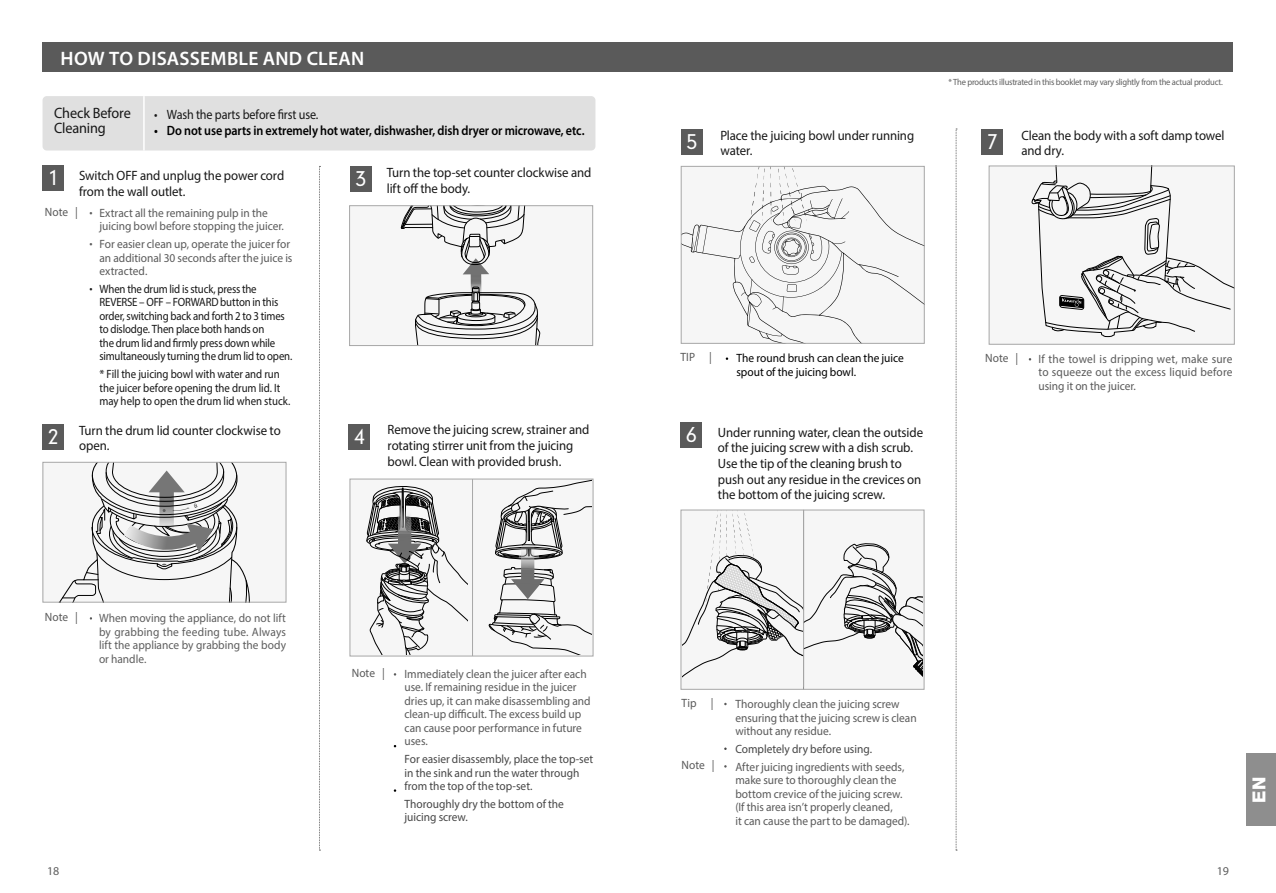
<style>
.page{position:relative;width:1276px;height:893px;background:#fff}
.page>*{position:absolute;margin:0;border:0;box-sizing:border-box;transform-origin:0 0}
.t1{font:300 20.25px "DIN Neuzeit Grotesk Std";color:#fff}
.t2{font:600 19.5px "Myriad Pro";letter-spacing:.01em;color:#fff}
.t3{font:800 18px "Helvetica Neue LT Std";color:#fff}
.t4{font:15px/15px "Myriad Pro";letter-spacing:-.01em;color:#171717;scale:.95 1}
.t5{font:13.5px/15.6px "Myriad Pro";letter-spacing:-.01em;color:#171717;scale:.95 1}
.t6{font:600 13.5px "Myriad Pro";letter-spacing:-.01em;color:#000;scale:.9 1}
.t7{font:13.5px "Myriad Pro";letter-spacing:-.01em;color:#171717;scale:.9 1}
.t8{font:12px/13.5px "Myriad Pro";letter-spacing:-.005em;color:#5a5a5a;scale:.95 1}
.t9{font:12px/13.5px "Myriad Pro";letter-spacing:-.015em;color:#171717;scale:.9 1}
.t10{font:12px/13.5px "Myriad Pro";color:#464646;scale:.95 1}
.t11{font:12px/13.5px "Myriad Pro";color:#5e5e5e;text-align:justify;scale:.95 1}
.t12{font:12px/13.5px "Myriad Pro";letter-spacing:-.015em;color:#171717}
.t13{font:12px/13.5px "Myriad Pro";color:#000;scale:.95 1}
.t14{font:12px "Myriad Pro";color:#5e5e5e}
.t15{font:700 12px "Myriad Pro";color:#5a5a5a;scale:.95 1}
.t16{font:700 12px "Myriad Pro";color:#171717;scale:.95 1}
.t17{font:9px "Myriad Pro";letter-spacing:-.025em;color:#5e5e5e;scale:.95 1}
</style>
<div class="page">
<div style="left:1246px;top:753px;width:30px;height:72px;background:#8e8e8e"></div>
<div style="left:43px;top:43px;width:1190px;height:29px;background:#5a5a5a"></div>
<div style="left:680px;top:422px;width:22px;height:25px;background:#5a5a5a"></div>
<svg style="left:682px;top:510px;width:242px;height:179px"></svg>
<hr style="left:803px;top:510px;width:1px;height:177px;background:#a7a7a7">
<div style="left:981px;top:130px;width:22px;height:25px;background:#5a5a5a"></div>
<div style="left:43px;top:96px;width:552px;height:55px;background:#e0e0e0;border-radius:4px"></div>
<hr style="left:143px;top:96px;width:2px;height:55px;background:#fff">
<div style="left:43px;top:462px;width:243px;height:140px;background:#f6f6f6"></div>
<svg style="left:57px;top:464px;width:193px;height:139px"></svg>
<div style="left:43px;top:462px;width:243px;height:140px;border:1px solid #a7a7a7"></div>
<svg style="left:319px;top:166px;width:1px;height:685px"></svg>
<svg style="left:955px;top:129px;width:2px;height:722px"></svg>
<div style="left:349px;top:206px;width:244px;height:140px;background:#f6f6f6"></div>
<img style="left:463px;top:265px;width:26px;height:21px">
<svg style="left:415px;top:286px;width:125px;height:58px"></svg>
<svg style="left:401px;top:207px;width:124px;height:58px"></svg>
<div style="left:349px;top:205px;width:244px;height:141px;border:1px solid #a7a7a7"></div>
<div style="left:350px;top:167px;width:21px;height:25px;background:#5a5a5a"></div>
<div style="left:43px;top:166px;width:21px;height:25px;background:#5a5a5a"></div>
<div style="left:681px;top:130px;width:21px;height:25px;background:#5a5a5a"></div>
<svg style="left:683px;top:168px;width:239px;height:174px"></svg>
<div style="left:681px;top:166px;width:243px;height:178px;border:1px solid #a7a7a7"></div>
<div style="left:43px;top:424px;width:21px;height:25px;background:#5a5a5a"></div>
<div style="left:349px;top:424px;width:21px;height:25px;background:#5a5a5a"></div>
<div style="left:350px;top:479px;width:243px;height:177px;background:#f6f6f6;border:1px solid #a7a7a7"></div>
<hr style="left:472px;top:479px;width:1px;height:177px;background:#a7a7a7">
<svg style="left:488px;top:479px;width:104px;height:176px"></svg>
<svg style="left:366px;top:486px;width:101px;height:169px"></svg>
<div style="left:989px;top:166px;width:245px;height:178px;background:#f6f6f6"></div>
<svg style="left:1031px;top:168px;width:201px;height:170px"></svg>
<div style="left:989px;top:166px;width:245px;height:178px;border:1px solid #a7a7a7"></div>
<h2 class="t2" style="left:61px;top:46px;width:305px">HOW TO DISASSEMBLE AND CLEAN</h2>
<p class="t4" style="left:54px;top:106px;width:82px">Check Before<br>Cleaning</p>
<p class="t7" style="left:154px;top:106px;width:184px">• Wash the parts before first use.</p>
<p class="t6" style="left:154px;top:122px;width:480px">• Do not use parts in extremely hot water, dishwasher, dish dryer or microwave, etc.</p>
<p class="t5" style="left:387px;top:164px;width:217px">Turn the top-set counter clockwise and lift off the body.</p>
<h1 class="t1" style="left:49px;top:166px;width:10px">1</h1>
<p class="t8" style="left:45px;top:205px;width:36px">Note |</p>
<p class="t8" style="left:99px;top:206px;width:196px">Extract all the remaining pulp in the juicing bowl before stopping the juicer.</p>
<p class="t8" style="left:99px;top:237px;width:205px">For easier clean up, operate the juicer for an additional 30 seconds after the juice is extracted.</p>
<p class="t9" style="left:99px;top:282px;width:216px">When the drum lid is stuck, press the REVERSE – OFF – FORWARD button in this order, switching back and forth 2 to 3 times to dislodge. Then place both hands on<br>the drum lid and firmly press down while simultaneously turning the drum lid to open.</p>
<p class="t12" style="left:99px;top:367px;width:192px">* Fill the juicing bowl with water and run the juicer before opening the drum lid. It may help to open the drum lid when stuck.</p>
<p class="t5" style="left:79px;top:168px;width:217px">Switch OFF and unplug the power cord from the wall outlet.</p>
<h1 class="t1" style="left:356px;top:167px;width:12px">3</h1>
<p class="t15" style="left:89px;top:205px;width:5px">·</p>
<p class="t15" style="left:89px;top:236px;width:5px">·</p>
<p class="t16" style="left:89px;top:281px;width:5px">·</p>
<h1 class="t1" style="left:48px;top:424px;width:12px">2</h1>
<p class="t5" style="left:79px;top:422px;width:214px">Turn the drum lid counter clockwise to open.</p>
<h1 class="t1" style="left:354px;top:424px;width:12px">4</h1>
<p class="t5" style="left:387px;top:422px;width:214px">Remove the juicing screw, strainer and rotating stirrer unit from the juicing bowl. Clean with provided brush.</p>
<h1 class="t1" style="left:687px;top:130px;width:12px">5</h1>
<p class="t5" style="left:720px;top:127px;width:206px">Place the juicing bowl under running water.</p>
<p class="t17" style="left:948px;top:77px;width:290px">* The products illustrated in this booklet may vary slightly from the actual product.</p>
<h1 class="t1" style="left:987px;top:130px;width:12px">7</h1>
<p class="t5" style="left:1021px;top:127px;width:215px">Clean the body with a soft damp towel and dry.</p>
<p class="t8" style="left:680px;top:350px;width:35px">TIP |</p>
<p class="t13" style="left:736px;top:351px;width:178px">The round brush can clean the juice spout of the juicing bowl.</p>
<h1 class="t1" style="left:686px;top:422px;width:12px">6</h1>
<p class="t5" style="left:718px;top:424px;width:217px">Under running water, clean the outside of the juicing screw with a dish scrub.<br>Use the tip of the cleaning brush to push out any residue in the crevices on the bottom of the juicing screw.</p>
<p class="t8" style="left:985px;top:351px;width:36px">Note |</p>
<p class="t8" style="left:1038px;top:352px;width:206px;text-align:justify">If the towel is dripping wet, make sure to squeeze out the excess liquid before using it on the juicer.</p>
<p class="t8" style="left:45px;top:610px;width:36px">Note |</p>
<p class="t11" style="left:99px;top:611px;width:198px">When moving the appliance, do not lift by grabbing the feeding tube. Always lift the appliance by grabbing the body or handle.</p>
<p class="t8" style="left:352px;top:666px;width:36px">Note |</p>
<p class="t8" style="left:404px;top:667px;width:197px">Immediately clean the juicer after each use. If remaining residue in the juicer dries up, it can make disassembling and clean-up difficult. The excess build up can cause poor performance in future uses.</p>
<p class="t10" style="left:404px;top:752px;width:200px">For easier disassembly, place the top-set in the sink and run the water through from the top of the top-set.</p>
<p class="t10" style="left:404px;top:797px;width:169px">Thoroughly dry the bottom of the juicing screw.</p>
<p class="t8" style="left:681px;top:696px;width:35px">Tip |</p>
<p class="t8" style="left:735px;top:697px;width:192px">Thoroughly clean the juicing screw ensuring that the juicing screw is clean without any residue.</p>
<p class="t10" style="left:735px;top:742px;width:145px">Completely dry before using.</p>
<p class="t8" style="left:681px;top:758px;width:36px">Note |</p>
<p class="t8" style="left:735px;top:760px;width:185px">After juicing ingredients with seeds, make sure to thoroughly clean the bottom crevice of the juicing screw. (If this area isn’t properly cleaned,<br>it can cause the part to be damaged).</p>
<p class="t14" style="left:47px;top:864px;width:14px">18</p>
<p class="t14" style="left:1216px;top:864px;width:14px">19</p>
<h3 class="t3" style="left:1248px;top:802px;width:28px;rotate:-90deg">EN</h3>
</div>
